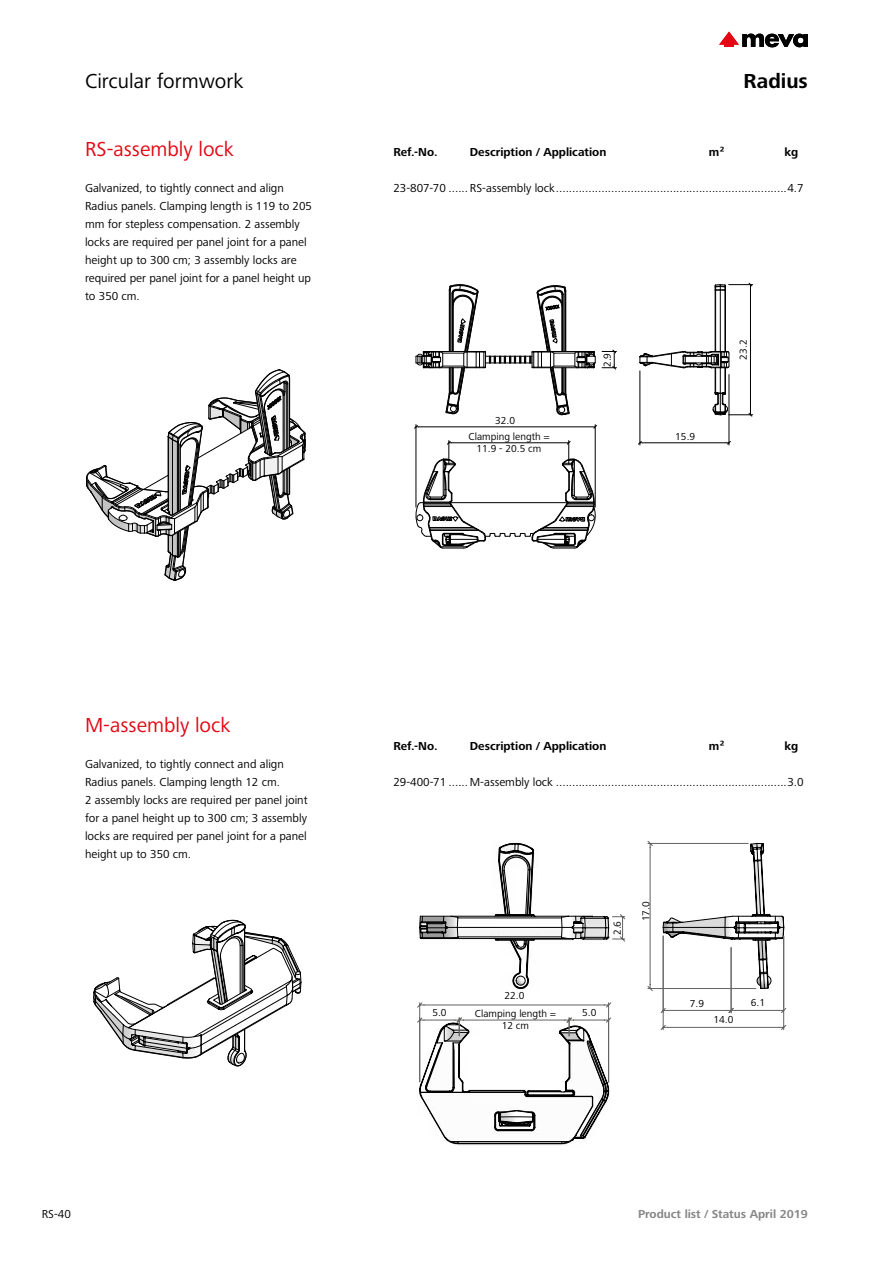
<style>
.page{position:relative;width:893px;height:1263px;background:#fff}
.page>*{position:absolute;margin:0;border:0;box-sizing:border-box;transform-origin:0 0}
.t1{font:21px "Frutiger Next LTW1 G";color:#e30613}
.t2{font:21px "Frutiger Next LTW1 G";color:#000}
.t3{font:700 21px "Frutiger Next LTW1 G";color:#000}
.t4{font:12px/18px "Frutiger Next LTW1 G";color:#000}
.t5{font:700 12px "Frutiger Next LTW1 G";color:#000}
.t6{font:700 12px "Frutiger Next LTW1 G";color:#878787}
.t7{font:10.5px/15.8px "Frutiger Next LTW1 G";color:#000}
</style>
<div class="page">
<svg style="left:416px;top:284px;width:180px;height:131px"></svg>
<hr style="left:419px;top:427px;width:176px;height:1px;background:#000">
<hr style="left:595px;top:425px;width:1px;height:82px;background:#000">
<hr style="left:416px;top:425px;width:1px;height:82px;background:#000">
<svg style="left:415px;top:440px;width:181px;height:109px"></svg>
<svg style="left:602px;top:350px;width:14px;height:19px"></svg>
<svg style="left:640px;top:283px;width:113px;height:133px"></svg>
<hr style="left:640px;top:442px;width:86px;height:1px;background:#000">
<hr style="left:729px;top:374px;width:1px;height:71px;background:#000">
<hr style="left:640px;top:371px;width:1px;height:74px;background:#000">
<svg style="left:418px;top:842px;width:207px;height:148px"></svg>
<svg style="left:417px;top:1002px;width:194px;height:143px"></svg>
<svg style="left:648px;top:841px;width:138px;height:189px"></svg>
<svg style="left:86px;top:369px;width:220px;height:212px"></svg>
<img style="left:301px;top:976px;width:1px;height:13px">
<svg style="left:93px;top:920px;width:208px;height:146px"></svg>
<svg style="left:719px;top:32px;width:89px;height:15px"></svg>
<h1 class="t2" style="left:85px;top:69px;width:160px">Circular formwork</h1>
<h1 class="t1" style="left:85px;top:137px;width:150px">RS-assembly lock</h1>
<p class="t4" style="left:85px;top:179px;width:228px">Galvanized, to tightly connect and align Radius panels. Clamping length is 119 to 205 mm for stepless compensation. 2 assembly locks are required per panel joint for a panel height up to 300 cm; 3 assembly locks are required per panel joint for a panel height up to 350 cm.</p>
<h1 class="t3" style="left:744px;top:69px;width:66px">Radius</h1>
<p class="t5" style="left:393px;top:145px;width:46px">Ref.-No.</p>
<p class="t5" style="left:470px;top:145px;width:138px">Description / Application</p>
<p class="t5" style="left:709px;top:145px;width:17px">m²</p>
<p class="t5" style="left:784px;top:145px;width:15px">kg</p>
<p class="t4" style="left:393px;top:179px;width:412px">23-807-70 ...... RS-assembly lock.......................................................................4.7</p>
<p class="t7" style="left:469px;top:413px;width:82px;text-indent:27px">32.0<br>Clamping length =</p>
<p class="t7" style="left:477px;top:441px;width:66px">11.9 - 20.5 cm</p>
<p class="t7" style="left:600px;top:367px;width:16px;rotate:-90deg">2.9</p>
<p class="t7" style="left:675px;top:429px;width:21px">15.9</p>
<p class="t7" style="left:736px;top:360px;width:21px;rotate:-90deg">23.2</p>
<h1 class="t1" style="left:85px;top:713px;width:147px">M-assembly lock</h1>
<p class="t4" style="left:85px;top:755px;width:224px">Galvanized, to tightly connect and align Radius panels. Clamping length 12 cm.<br>2 assembly locks are required per panel joint for a panel height up to 300 cm; 3 assembly locks are required per panel joint for a panel height up to 350 cm.</p>
<p class="t5" style="left:393px;top:739px;width:46px">Ref.-No.</p>
<p class="t5" style="left:470px;top:739px;width:138px">Description / Application</p>
<p class="t5" style="left:709px;top:739px;width:17px">m²</p>
<p class="t5" style="left:784px;top:739px;width:15px">kg</p>
<p class="t4" style="left:393px;top:773px;width:412px">29-400-71 ...... M-assembly lock .......................................................................3.0</p>
<p class="t7" style="left:610px;top:935px;width:16px;rotate:-90deg">2.6</p>
<p class="t7" style="left:638px;top:921px;width:21px;rotate:-90deg">17.0</p>
<p class="t7" style="left:505px;top:988px;width:21px">22.0</p>
<p class="t7" style="left:432px;top:1004px;width:16px">5.0</p>
<p class="t7" style="left:475px;top:1006px;width:82px">Clamping length =</p>
<p class="t7" style="left:582px;top:1005px;width:16px">5.0</p>
<p class="t7" style="left:502px;top:1018px;width:29px">12 cm</p>
<p class="t7" style="left:690px;top:996px;width:16px">7.9</p>
<p class="t7" style="left:751px;top:995px;width:16px">6.1</p>
<p class="t7" style="left:713px;top:1012px;width:21px">14.0</p>
<p class="t4" style="left:42px;top:1205px;width:31px">RS-40</p>
<p class="t6" style="left:638px;top:1207px;width:171px">Product list / Status April 2019</p>
</div>
